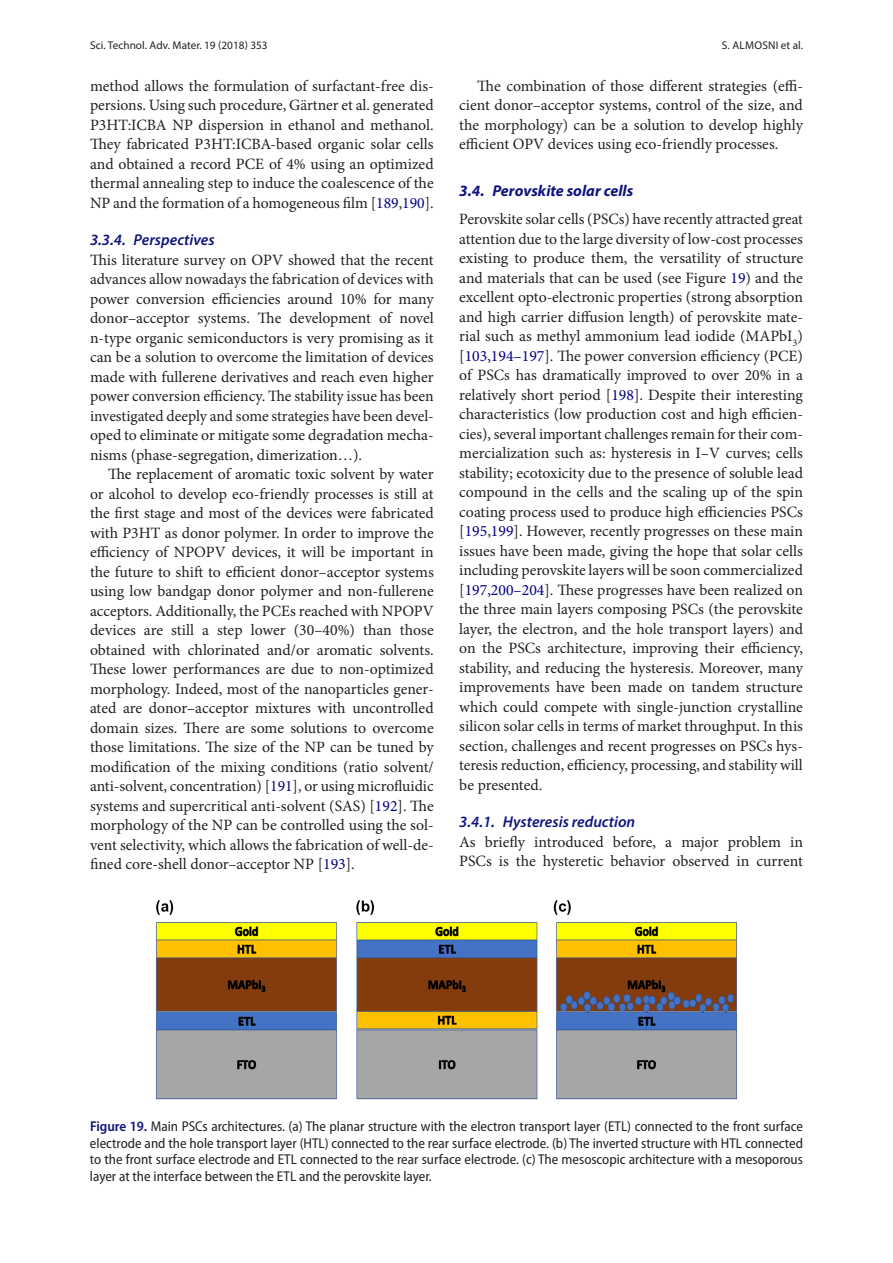
<style>
.page{position:relative;width:893px;height:1263px;background:#fff}
.page>*{position:absolute;margin:0;border:0;box-sizing:border-box;transform-origin:0 0}
.t1{font:15.75px/19.5px "Minion Pro";color:#231f20;text-align:justify}
.t2{font:italic 600 15.75px "Myriad Pro";color:#10147e}
.t3{font:italic 700 15.75px "Myriad Pro";color:#10147e}
.t4{font:semi-condensed 14.25px/16.5px "Myriad Pro";color:#231f20;text-align:justify}
.t5{font:11.25px "Myriad Pro";color:#231f20}
.t6{font:11.25px "Myriad Pro";letter-spacing:.02em;color:#231f20}
.s1{color:#000080}
.s2{font-weight:600;color:#10147e}
</style>
<div class="page">
<img style="left:156px;top:900px;width:581px;height:200px">
<p class="t5" style="left:90px;top:39px;width:179px">Sci. Technol. Adv. Mater. 19 (2018) 353</p>
<p class="t6" style="left:722px;top:39px;width:82px">S. ALMOSNI et al.</p>
<p class="t1" style="left:459px;top:76px;width:345px;text-indent:18px">The combination of those different strategies (effi&shy;cient donor–acceptor systems, control of the size, and the morphology) can be a solution to develop highly efficient OPV devices using eco-friendly processes.</p>
<p class="t3" style="left:459px;top:180px;width:176px">3.4. Perovskite solar cells</p>
<p class="t1" style="left:459px;top:209px;width:345px">Perovskite solar cells (PSCs) have recently attracted great attention due to the large diversity of low-cost processes existing to produce them, the versatility of structure and materials that can be used (see Figure <span class="s1">19</span>) and the excellent opto-electronic properties (strong absorption and high carrier diffusion length) of perovskite mate&shy;rial such as methyl ammonium lead iodide (MAPbI<sub>3</sub>) [<span class="s1">103,194–197</span>]. The power conversion efficiency (PCE) of PSCs has dramatically improved to over 20% in a relatively short period [<span class="s1">198</span>]. Despite their interesting characteristics (low production cost and high efficien&shy;cies), several important challenges remain for their com&shy;mercialization such as: hysteresis in I–V curves; cells stability; ecotoxicity due to the presence of soluble lead compound in the cells and the scaling up of the spin coating process used to produce high efficiencies PSCs [<span class="s1">195</span>,<span class="s1">199</span>]. However, recently progresses on these main issues have been made, giving the hope that solar cells including perovskite layers will be soon commercialized [<span class="s1">197,200–204</span>]. These progresses have been realized on the three main layers composing PSCs (the perovskite layer, the electron, and the hole transport layers) and on the PSCs architecture, improving their efficiency, stability, and reducing the hysteresis. Moreover, many improvements have been made on tandem structure which could compete with single-junction crystalline silicon solar cells in terms of market throughput. In this section, challenges and recent progresses on PSCs hys&shy;teresis reduction, efficiency, processing, and stability will be presented.</p>
<p class="t2" style="left:459px;top:812px;width:178px">3.4.1. Hysteresis reduction</p>
<p class="t1" style="left:459px;top:832px;width:345px">As briefly introduced before, a major problem in<br>PSCs is the hysteretic behavior observed in current</p>
<p class="t1" style="left:90px;top:76px;width:345px">method allows the formulation of surfactant-free dis&shy;persions. Using such procedure, Gärtner et al. generated P3HT:ICBA NP dispersion in ethanol and methanol.<br>They fabricated P3HT:ICBA-based organic solar cells and obtained a record PCE of 4% using an optimized thermal annealing step to induce the coalescence of the NP and the formation of a homogeneous film [<span class="s1">189</span>,<span class="s1">190</span>].</p>
<p class="t2" style="left:90px;top:230px;width:126px">3.3.4. Perspectives</p>
<p class="t1" style="left:90px;top:250px;width:345px">This literature survey on OPV showed that the recent advances allow nowadays the fabrication of devices with power conversion efficiencies around 10% for many donor–acceptor systems. The development of novel n-type organic semiconductors is very promising as it can be a solution to overcome the limitation of devices made with fullerene derivatives and reach even higher power conversion efficiency. The stability issue has been investigated deeply and some strategies have been devel&shy;oped to eliminate or mitigate some degradation mecha&shy;nisms (phase-segregation, dimerization…).</p>
<p class="t1" style="left:90px;top:464px;width:345px;text-indent:18px">The replacement of aromatic toxic solvent by water or alcohol to develop eco-friendly processes is still at the first stage and most of the devices were fabricated with P3HT as donor polymer. In order to improve the efficiency of NPOPV devices, it will be important in the future to shift to efficient donor–acceptor systems using low bandgap donor polymer and non-fullerene acceptors. Additionally, the PCEs reached with NPOPV devices are still a step lower (30–40%) than those obtained with chlorinated and/or aromatic solvents.<br>These lower performances are due to non-optimized morphology. Indeed, most of the nanoparticles gener&shy;ated are donor–acceptor mixtures with uncontrolled domain sizes. There are some solutions to overcome those limitations. The size of the NP can be tuned by modification of the mixing conditions (ratio solvent/ anti-solvent, concentration) [<span class="s1">191</span>], or using microfluidic systems and supercritical anti-solvent (SAS) [<span class="s1">192</span>]. The morphology of the NP can be controlled using the sol&shy;vent selectivity, which allows the fabrication of well-de&shy;fined core-shell donor–acceptor NP [<span class="s1">193</span>].</p>
<p class="t4" style="left:90px;top:1118px;width:714px"><span class="s2">Figure 19.</span> Main PSCs architectures. (a) The planar structure with the electron transport layer (ETL) connected to the front surface electrode and the hole transport layer (HTL) connected to the rear surface electrode. (b) The inverted structure with HTL connected to the front surface electrode and ETL connected to the rear surface electrode. (c) The mesoscopic architecture with a mesoporous layer at the interface between the ETL and the perovskite layer.</p>
</div>
